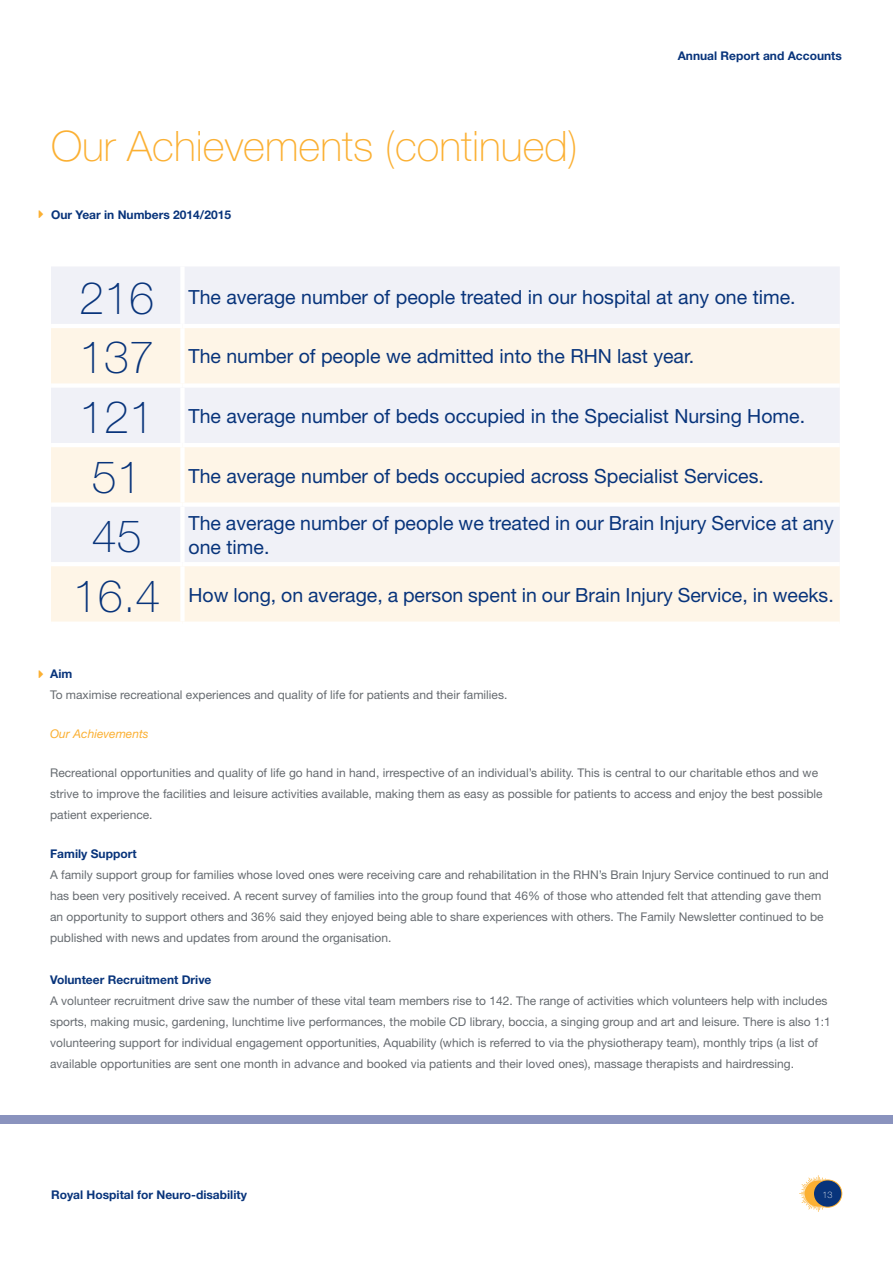
<style>
.page{position:relative;width:893px;height:1263px;background:#fff}
.page>*{position:absolute;margin:0;border:0;box-sizing:border-box;transform-origin:0 0}
.t1{font:100 45px "Helvetica Neue";color:#08347b}
.t2{font:100 42px "Helvetica Neue";color:#fbb033}
.t3{font:19.5px/23.4px "Helvetica Neue";color:#08347b}
.t4{font:12px/21px "Helvetica Neue";color:#666b70}
.t5{font:700 12px "Helvetica Neue";color:#08347b}
.t6{font:italic 12px "Helvetica Neue";color:#fbb033}
.t7{font:100 9px "Helvetica Neue";color:#fff}
</style>
<div class="page">
<svg style="left:799px;top:1175px;width:27px;height:37px"></svg>
<div style="left:813px;top:1180px;width:29px;height:27px;border:1px solid #fbb033;border-radius:50%"></div>
<div style="left:805px;top:1180px;width:27px;height:26px;background:#fbb033;border-radius:50%"></div>
<div style="left:814px;top:1180px;width:27px;height:27px;background:#08347b;border-radius:50%"></div>
<div style="left:0;top:1116px;width:893px;height:8px;background:#8a93be"></div>
<div style="left:51px;top:267px;width:789px;height:57px;background:#f0f1f7"></div>
<svg style="left:51px;top:328px;width:789px;height:293px;fill:#fef5e7"></svg>
<div style="left:180px;top:266px;width:5px;height:58px;background:#fff"></div>
<div style="left:180px;top:328px;width:5px;height:55px;background:#fff"></div>
<div style="left:51px;top:383px;width:131px;height:5px;background:#fff"></div>
<div style="left:182px;top:383px;width:658px;height:5px;background:#fff"></div>
<div style="left:180px;top:388px;width:5px;height:55px;background:#fff"></div>
<hr style="left:51px;top:443px;width:131px;height:4px;background:#fff">
<hr style="left:182px;top:443px;width:658px;height:4px;background:#fff">
<div style="left:180px;top:447px;width:5px;height:55px;background:#fff"></div>
<div style="left:51px;top:502px;width:131px;height:5px;background:#fff"></div>
<div style="left:182px;top:502px;width:658px;height:5px;background:#fff"></div>
<div style="left:180px;top:507px;width:5px;height:55px;background:#fff"></div>
<hr style="left:51px;top:562px;width:131px;height:4px;background:#fff">
<hr style="left:182px;top:562px;width:658px;height:4px;background:#fff">
<div style="left:180px;top:566px;width:5px;height:55px;background:#fff"></div>
<h2 class="t2" style="left:51px;top:122px;width:528px">Our Achievements (continued)</h2>
<p class="t5" style="left:51px;top:207px;width:182px">Our Year in Numbers 2014/2015</p>
<p class="t5" style="left:678px;top:49px;width:166px">Annual Report and Accounts</p>
<h1 class="t1" style="left:79px;top:272px;width:77px">216</h1>
<h3 class="t3" style="left:188px;top:285px;width:609px">The average number of people treated in our hospital at any one time.</h3>
<h1 class="t1" style="left:79px;top:332px;width:77px">137</h1>
<h3 class="t3" style="left:188px;top:345px;width:507px">The number of people we admitted into the RHN last year.</h3>
<h1 class="t1" style="left:79px;top:391px;width:77px">121</h1>
<h3 class="t3" style="left:188px;top:404px;width:618px">The average number of beds occupied in the Specialist Nursing Home.</h3>
<h1 class="t1" style="left:92px;top:451px;width:52px">51</h1>
<h3 class="t3" style="left:188px;top:464px;width:577px">The average number of beds occupied across Specialist Services.</h3>
<h1 class="t1" style="left:92px;top:510px;width:52px">45</h1>
<h3 class="t3" style="left:188px;top:511px;width:647px">The average number of people we treated in our Brain Injury Service at any one time.</h3>
<h1 class="t1" style="left:73px;top:570px;width:89px">16.4</h1>
<h3 class="t3" style="left:188px;top:583px;width:647px">How long, on average, a person spent in our Brain Injury Service, in weeks.</h3>
<p class="t5" style="left:50px;top:666px;width:24px">Aim</p>
<p class="t4" style="left:50px;top:684px;width:459px">To maximise recreational experiences and quality of life for patients and their families.</p>
<p class="t6" style="left:50px;top:727px;width:100px">Our Achievements</p>
<p class="t4" style="left:50px;top:762px;width:774px">Recreational opportunities and quality of life go hand in hand, irrespective of an individual’s ability. This is central to our charitable ethos and we strive to improve the facilities and leisure activities available, making them as easy as possible for patients to access and enjoy the best possible patient experience.</p>
<p class="t5" style="left:50px;top:846px;width:88px">Family Support</p>
<p class="t4" style="left:50px;top:864px;width:780px">A family support group for families whose loved ones were receiving care and rehabilitation in the RHN’s Brain Injury Service continued to run and has been very positively received. A recent survey of families into the group found that 46% of those who attended felt that attending gave them an opportunity to support others and 36% said they enjoyed being able to share experiences with others. The Family Newsletter continued to be published with news and updates from around the organisation.</p>
<p class="t5" style="left:50px;top:972px;width:163px">Volunteer Recruitment Drive</p>
<p class="t4" style="left:50px;top:990px;width:782px">A volunteer recruitment drive saw the number of these vital team members rise to 142. The range of activities which volunteers help with includes sports, making music, gardening, lunchtime live performances, the mobile CD library, boccia, a singing group and art and leisure. There is also 1:1 volunteering support for individual engagement opportunities, Aquability (which is referred to via the physiotherapy team), monthly trips (a list of available opportunities are sent one month in advance and booked via patients and their loved ones), massage therapists and hairdressing.</p>
<p class="t5" style="left:51px;top:1187px;width:197px">Royal Hospital for Neuro-disability</p>
<p class="t7" style="left:823px;top:1189px;width:12px">13</p>
</div>
